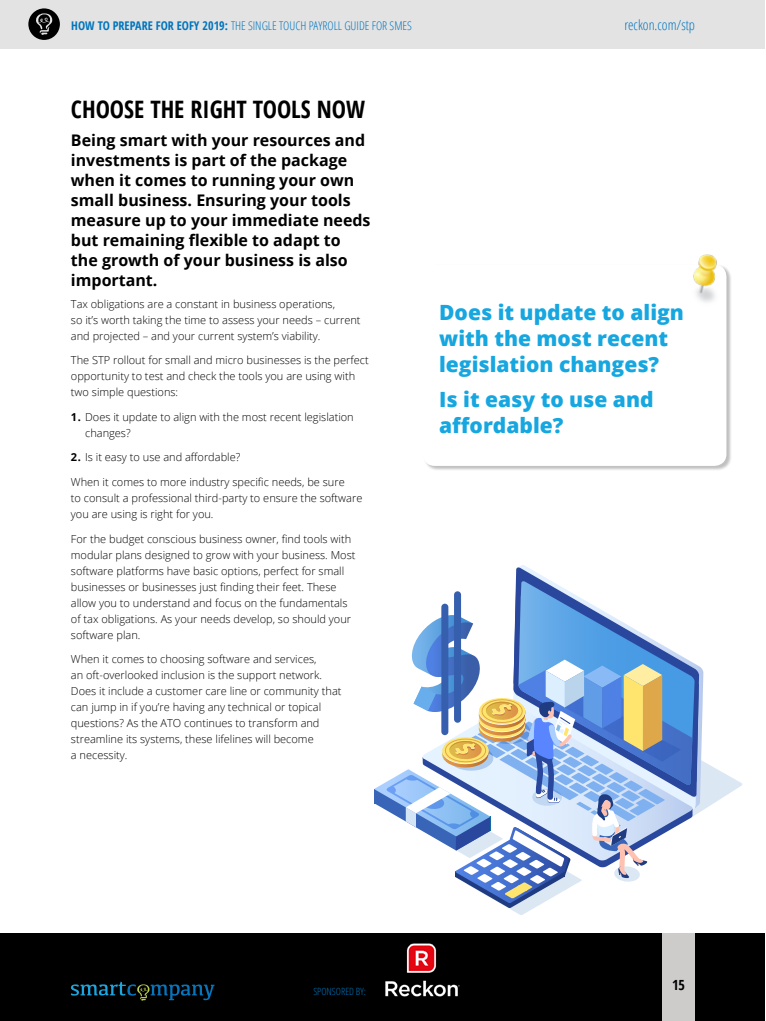
<style>
.page{position:relative;width:766px;height:1021px;background:#fff}
.page>*{position:absolute;margin:0;border:0;box-sizing:border-box;transform-origin:0 0}
.t1{font:700 condensed 24px "Open Sans";color:#000}
.Lead{font:800 21px/26px "Open Sans";color:#16a6e0}
.Lead_2{font:700 16px/20px "Open Sans";color:#000}
.t2{font:300 condensed 14px "Open Sans";color:#0075be}
.t3{font:700 condensed 14px "Open Sans";color:#000}
.t4{font:300 condensed 12px "Open Sans";color:#0075be}
.Body{font:300 11px/16px "Open Sans";color:#000}
.t5{font:300 condensed 10px "Open Sans";color:#0075be}
.s1{font-weight:700}
</style>
<div class="page">
<svg style="left:374px;top:565px;width:368px;height:350px"></svg>
<div style="left:423px;top:265px;width:308px;height:206px;background:#000;opacity:.25"></div>
<div style="left:423px;top:264px;width:303px;height:202px;background:#fff;border-radius:12px"></div>
<img style="left:693px;top:254px;width:38px;height:63px">
<div style="left:0;top:933px;width:765px;height:87px;background:#000"></div>
<div style="left:662px;top:933px;width:32px;height:87px;background:#cdcccb"></div>
<svg style="left:71px;top:981px;width:143px;height:19px"></svg>
<div style="left:0;top:0;width:765px;height:48px;background:#e3e3e3"></div>
<svg style="left:28px;top:8px;width:32px;height:32px"></svg>
<img style="left:385px;top:943px;width:75px;height:54px">
<p class="t4" style="left:71px;top:17px;width:342px"><span class="s1">HOW TO PREPARE FOR EOFY 2019:</span> THE SINGLE TOUCH PAYROLL GUIDE FOR SMES</p>
<p class="t2" style="left:624px;top:15px;width:72px">reckon.com/stp</p>
<h3 class="t1" style="left:71px;top:92px;width:296px">CHOOSE THE RIGHT TOOLS NOW</h3>
<p class="Lead_2" style="left:71px;top:130px;width:301px">Being smart with your resources and investments is part of the package when it comes to running your own small business. Ensuring your tools measure up to your immediate needs but remaining flexible to adapt to the growth of your business is also important.</p>
<p class="Body" style="left:71px;top:295px;width:291px">Tax obligations are a constant in business operations,<br>so it’s worth taking the time to assess your needs – current and projected – and your current system’s viability.</p>
<p class="Body" style="left:71px;top:352px;width:299px">The STP rollout for small and micro businesses is the perfect opportunity to test and check the tools you are using with two simple questions:</p>
<p class="Body" style="left:85px;top:408px;width:270px;text-indent:-14px"><span class="s1">1.</span> Does it update to align with the most recent legislation changes?</p>
<p class="Body" style="left:71px;top:449px;width:171px"><span class="s1">2.</span> Is it easy to use and affordable?</p>
<p class="Body" style="left:71px;top:473px;width:293px">When it comes to more industry specific needs, be sure<br>to consult a professional third-party to ensure the software you are using is right for you.</p>
<p class="Body" style="left:71px;top:530px;width:286px">For the budget conscious business owner, find tools with modular plans designed to grow with your business. Most software platforms have basic options, perfect for small businesses or businesses just finding their feet. These allow you to understand and focus on the fundamentals of tax obligations. As your needs develop, so should your software plan.</p>
<p class="Body" style="left:71px;top:650px;width:272px">When it comes to choosing software and services,<br>an oft-overlooked inclusion is the support network.<br>Does it include a customer care line or community that can jump in if you’re having any technical or topical questions? As the ATO continues to transform and streamline its systems, these lifelines will become<br>a necessity.</p>
<p class="Lead" style="left:439px;top:298px;width:246px">Does it update to align with the most recent legislation changes?</p>
<p class="Lead" style="left:439px;top:385px;width:216px">Is it easy to use and affordable?</p>
<p class="t5" style="left:313px;top:985px;width:54px">SPONSORED BY:</p>
<p class="t3" style="left:672px;top:974px;width:14px">15</p>
</div>
